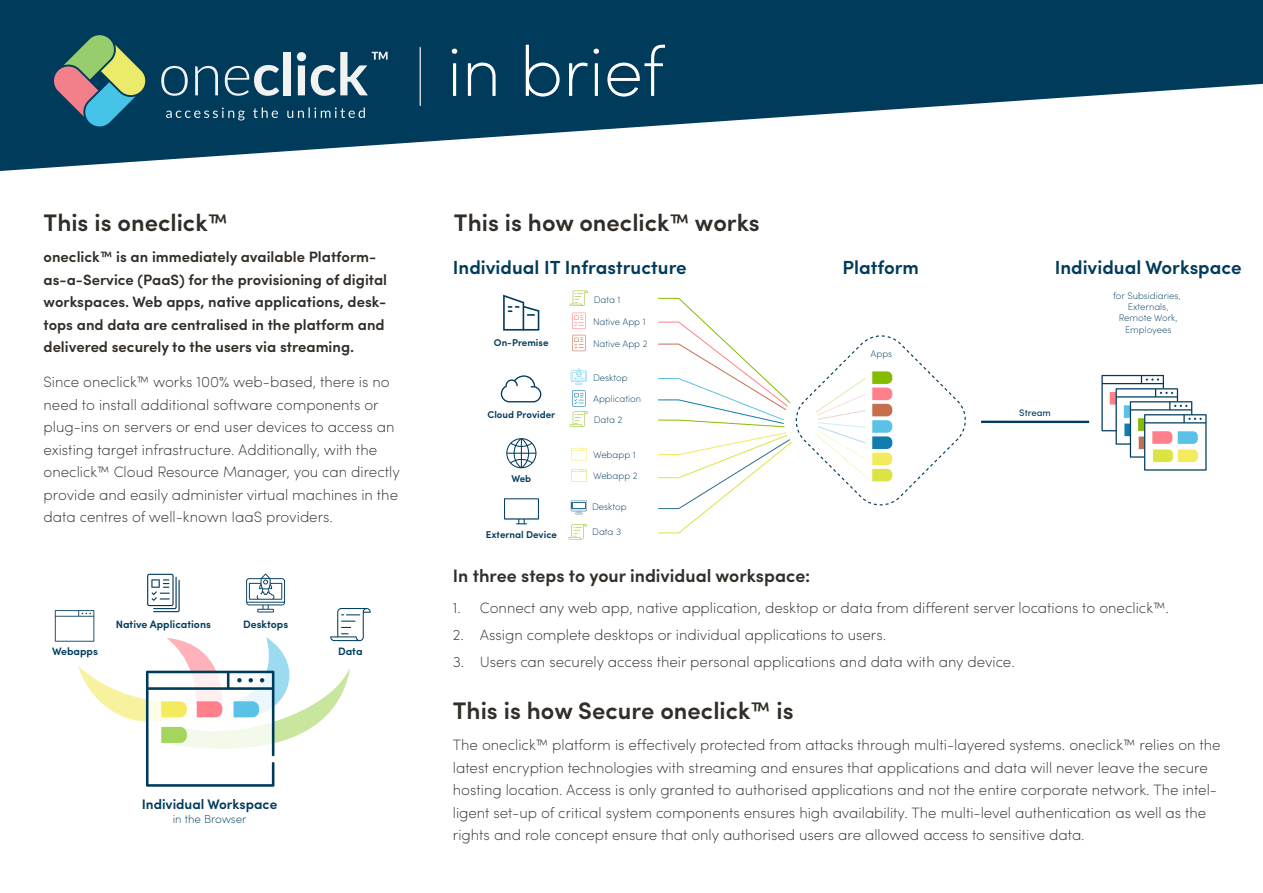
<style>
.page{position:relative;width:1263px;height:893px;background:#fff}
.page>*{position:absolute;margin:0;border:0;box-sizing:border-box;transform-origin:0 0}
.t1{font:200 69.75px "Sofia Pro";color:#fff}
.Normal_OC_Standard{font:600 24px "Sofia Pro";color:#322d28}
.t2{font:600 19.05px "Sofia Pro";color:#003b5c}
.t3{font:600 18px "Sofia Pro";color:#322d28}
.Normal_OC_Standard-2{font:200 15px/22.5px "Sofia Pro";color:#322d28}
.Normal_OC_Standard-3{font:600 15px/22.5px "Sofia Pro";color:#322d28}
.t4{font:600 13.8px "Sofia Pro";color:#003b5c}
.t5{font:200 11.55px "Sofia Pro";color:#003b5c}
.t6{font:600 10.65px "Sofia Pro";color:#003b5c}
.t7{font:600 9.9px "Sofia Pro";color:#003b5c}
.t8{font:200 9.45px/11.4px "Sofia Pro";color:#003b5c;text-align:center}
.t9{font:9.45px "Sofia Pro";color:#003b5c}
</style>
<div class="page">
<svg style="left:0;top:0;width:1263px;height:171px;fill:#003b5c"></svg>
<svg style="left:166px;top:108px;width:79px;height:12px"></svg>
<svg style="left:253px;top:107px;width:25px;height:11px"></svg>
<svg style="left:287px;top:107px;width:78px;height:11px"></svg>
<svg style="left:53px;top:35px;width:92px;height:91px;background:#60837a"></svg>
<svg style="left:161px;top:66px;width:27px;height:30px"></svg>
<svg style="left:195px;top:66px;width:23px;height:29px"></svg>
<svg style="left:225px;top:65px;width:54px;height:31px"></svg>
<div style="left:283px;top:52px;width:7px;height:43px;background:#f1f3f2"></div>
<svg style="left:297px;top:52px;width:91px;height:44px"></svg>
<hr style="left:420px;top:47px;width:1px;height:59px;background:#e6e7e9">
<svg style="left:55px;top:574px;width:316px;height:213px"></svg>
<hr style="left:981px;top:421px;width:108px;height:2px;background:#003b5c">
<svg style="left:1101px;top:375px;width:105px;height:96px"></svg>
<svg style="left:572px;top:313px;width:14px;height:16px"></svg>
<svg style="left:571px;top:368px;width:16px;height:16px"></svg>
<svg style="left:506px;top:438px;width:30px;height:30px"></svg>
<svg style="left:572px;top:335px;width:14px;height:16px"></svg>
<svg style="left:571px;top:500px;width:16px;height:14px"></svg>
<svg style="left:568px;top:524px;width:19px;height:15px"></svg>
<svg style="left:504px;top:498px;width:35px;height:26px"></svg>
<svg style="left:503px;top:295px;width:36px;height:36px"></svg>
<svg style="left:569px;top:291px;width:19px;height:15px"></svg>
<svg style="left:501px;top:375px;width:40px;height:28px"></svg>
<svg style="left:571px;top:448px;width:16px;height:12px"></svg>
<svg style="left:569px;top:390px;width:19px;height:37px"></svg>
<svg style="left:658px;top:298px;width:308px;height:235px"></svg>
<svg style="left:571px;top:469px;width:16px;height:13px"></svg>
<p class="Normal_OC_Standard" style="left:44px;top:204px;width:186px">This is oneclick™</p>
<p class="Normal_OC_Standard-3" style="left:44px;top:245px;width:345px">oneclick™ is an immediately available Platform&shy;as-a-Service (PaaS) for the provisioning of digital workspaces. Web apps, native applications, desk&shy;tops and data are centralised in the platform and delivered securely to the users via streaming.</p>
<p class="Normal_OC_Standard-2" style="left:44px;top:370px;width:358px">Since oneclick™ works 100% web-based, there is no need to install additional software components or plug-ins on servers or end user devices to access an existing target infrastructure. Additionally, with the oneclick™ Cloud Resource Manager, you can directly provide and easily administer virtual machines in the data centres of well-known IaaS providers.</p>
<p class="t6" style="left:116px;top:616px;width:97px">Native Applications</p>
<p class="t6" style="left:243px;top:616px;width:47px">Desktops</p>
<p class="t6" style="left:52px;top:643px;width:47px">Webapps</p>
<p class="t6" style="left:338px;top:643px;width:26px">Data</p>
<p class="t4" style="left:142px;top:793px;width:137px">Individual Workspace</p>
<p class="t5" style="left:173px;top:810px;width:75px">in the Browser</p>
<p class="t1" style="left:447px;top:23px;width:219px">in brief</p>
<p class="Normal_OC_Standard" style="left:454px;top:204px;width:307px">This is how oneclick™ works</p>
<p class="t2" style="left:453px;top:253px;width:235px">Individual IT Infrastructure</p>
<p class="t8" style="left:594px;top:293px;width:28px">Data 1</p>
<p class="t8" style="left:593px;top:315px;width:54px">Native App 1</p>
<p class="t7" style="left:494px;top:335px;width:56px">On-Premise</p>
<p class="t7" style="left:487px;top:407px;width:69px">Cloud Provider</p>
<p class="t8" style="left:593px;top:337px;width:56px">Native App 2</p>
<p class="t8" style="left:593px;top:367px;width:49px;line-height:20.9px;text-align:left">Desktop<br>Application</p>
<p class="t8" style="left:594px;top:414px;width:30px">Data 2</p>
<p class="t8" style="left:593px;top:448px;width:44px">Webapp 1</p>
<p class="t7" style="left:511px;top:471px;width:21px">Web</p>
<p class="t8" style="left:593px;top:469px;width:46px">Webapp 2</p>
<p class="t7" style="left:486px;top:527px;width:73px">External Device</p>
<p class="t8" style="left:592px;top:500px;width:36px">Desktop</p>
<p class="t8" style="left:592px;top:526px;width:31px">Data 3</p>
<p class="t2" style="left:842px;top:253px;width:78px">Platform</p>
<p class="t8" style="left:870px;top:347px;width:23px">Apps</p>
<p class="t2" style="left:1055px;top:253px;width:188px">Individual Workspace</p>
<p class="t9" style="left:1019px;top:406px;width:33px">Stream</p>
<p class="t8" style="left:1113px;top:289px;width:69px">for Subsidiaries,<br>Externals,<br>Remote Work,<br>Employees</p>
<p class="t3" style="left:453px;top:562px;width:359px">In three steps to your individual workspace:</p>
<p class="Normal_OC_Standard-2" style="left:453px;top:596px;width:718px">1. Connect any web app, native application, desktop or data from different server locations to oneclick™.</p>
<p class="Normal_OC_Standard-2" style="left:453px;top:623px;width:435px">2. Assign complete desktops or individual applications to users.</p>
<p class="Normal_OC_Standard-2" style="left:453px;top:649px;width:563px">3. Users can securely access their personal applications and data with any device.</p>
<p class="Normal_OC_Standard" style="left:453px;top:692px;width:342px">This is how Secure oneclick™ is</p>
<p class="Normal_OC_Standard-2" style="left:453px;top:733px;width:769px">The oneclick™ platform is effectively protected from attacks through multi-layered systems. oneclick™ relies on the latest encryption technologies with streaming and ensures that applications and data will never leave the secure hosting location. Access is only granted to authorised applications and not the entire corporate network. The intel&shy;ligent set-up of critical system components ensures high availability. The multi-level authentication as well as the rights and role concept ensure that only authorised users are allowed access to sensitive data.</p>
</div>
